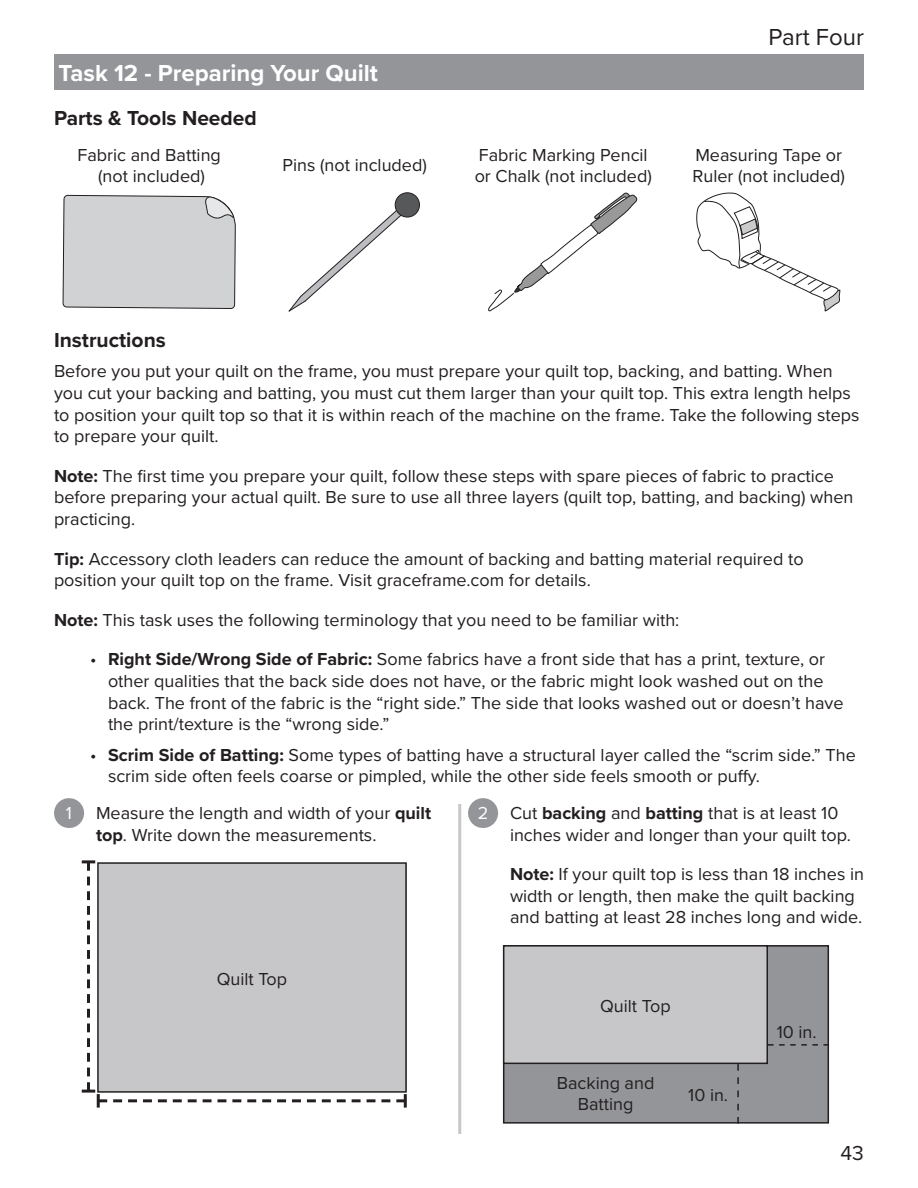
<style>
.page{position:relative;width:918px;height:1188px;background:#fff}
.page>*{position:absolute;margin:0;border:0;box-sizing:border-box;transform-origin:0 0}
.H1_-_Heading_1__In_TOC{font:700 24px "Proxima Nova";color:#fff}
.t1{font:24px "Proxima Nova";color:#231f20}
.H2Con_-_Heading_2_Continued__No_TOC{font:700 21px "Proxima Nova";color:#231f20}
.t2{font:21px "Proxima Nova";color:#231f20}
.B_-_Body{font:18px/21.6px "Proxima Nova";color:#231f20}
.RN_-_Run_In_Note{font:18px/21.6px "Proxima Nova";color:#231f20}
.RT_-_Run_In_Tip{font:18px/21.6px "Proxima Nova";color:#231f20}
.P__-_Part_Number{font:18px/21.6px "Proxima Nova";color:#231f20}
.PL_-_Picture_Label{font:18px/21.6px "Proxima Nova";color:#231f20;text-align:center}
.t3{font:18px "Proxima Nova";color:#fff}
.s1{font-weight:700}
.s2{color:#fff}
</style>
<div class="page">
<div style="left:54px;top:54px;width:810px;height:36px;background:#939598"></div>
<svg style="left:62px;top:195px;width:174px;height:114px;background:#cdced0"></svg>
<div style="left:395px;top:193px;width:24px;height:24px;background:#57585a;border-radius:50%"></div>
<div style="left:395px;top:193px;width:25px;height:24px;border:1px solid #231f20;border-radius:50%"></div>
<svg style="left:289px;top:210px;width:112px;height:101px"></svg>
<svg style="left:488px;top:193px;width:149px;height:119px"></svg>
<svg style="left:696px;top:192px;width:144px;height:119px"></svg>
<svg style="left:69px;top:798px;width:16px;height:30px"></svg>
<div style="left:98px;top:863px;width:308px;height:229px;background:#c7c7c9"></div>
<div style="left:97px;top:862px;width:310px;height:231px;border:2px solid #231f20"></div>
<svg style="left:483px;top:798px;width:16px;height:30px"></svg>
<div style="left:504px;top:946px;width:324px;height:177px;background:#939598"></div>
<div style="left:503px;top:945px;width:326px;height:179px;border:2px solid #231f20"></div>
<div style="left:504px;top:946px;width:263px;height:117px;background:#c7c7c9"></div>
<div style="left:503px;top:945px;width:265px;height:119px;border:2px solid #231f20"></div>
<svg style="left:768px;top:1044px;width:61px;height:2px"></svg>
<svg style="left:737px;top:1064px;width:2px;height:60px"></svg>
<svg style="left:100px;top:1099px;width:304px;height:3px"></svg>
<hr style="left:404px;top:1094px;width:3px;height:14px;background:#231f20">
<hr style="left:97px;top:1094px;width:3px;height:14px;background:#231f20">
<svg style="left:82px;top:860px;width:13px;height:233px"></svg>
<hr style="left:458px;top:804px;width:3px;height:330px;background:#c7c7c9">
<h1 class="t1" style="left:769px;top:20px;width:97px">Part Four</h1>
<p class="H1_-_Heading_1__In_TOC" style="left:58px;top:56px;width:321px">Task 12 - Preparing Your Quilt</p>
<p class="H2Con_-_Heading_2_Continued__No_TOC" style="left:54px;top:102px;width:204px">Parts &amp; Tools Needed</p>
<p class="P__-_Part_Number" style="left:78px;top:143px;width:145px;text-align:center">Fabric and Batting (not included)</p>
<p class="P__-_Part_Number" style="left:283px;top:154px;width:146px">Pins (not included)</p>
<p class="P__-_Part_Number" style="left:475px;top:143px;width:179px">Fabric Marking Pencil or Chalk (not included)</p>
<p class="P__-_Part_Number" style="left:693px;top:143px;width:154px">Measuring Tape or<br>Ruler (not included)</p>
<p class="H2Con_-_Heading_2_Continued__No_TOC" style="left:54px;top:324px;width:113px">Instructions</p>
<p class="B_-_Body" style="left:54px;top:360px;width:807px">Before you put your quilt on the frame, you must prepare your quilt top, backing, and batting. When you cut your backing and batting, you must cut them larger than your quilt top. This extra length helps to position your quilt top so that it is within reach of the machine on the frame. Take the following steps to prepare your quilt.</p>
<p class="RN_-_Run_In_Note" style="left:54px;top:464px;width:801px"><span class="s1">Note:</span> The first time you prepare your quilt, follow these steps with spare pieces of fabric to practice before preparing your actual quilt. Be sure to use all three layers (quilt top, batting, and backing) when practicing.</p>
<p class="RT_-_Run_In_Tip" style="left:54px;top:547px;width:751px"><span class="s1">Tip:</span> Accessory cloth leaders can reduce the amount of backing and batting material required to position your quilt top on the frame. Visit graceframe.com for details.</p>
<p class="RN_-_Run_In_Note" style="left:54px;top:608px;width:627px"><span class="s1">Note:</span> This task uses the following terminology that you need to be familiar with:</p>
<p class="B_-_Body" style="left:108px;top:648px;width:737px;text-indent:-18px">• <span class="s1">Right Side/Wrong Side of Fabric:</span> Some fabrics have a front side that has a print, texture, or other qualities that the back side does not have, or the fabric might look washed out on the back. The front of the fabric is the “right side.” The side that looks washed out or doesn’t have the print/texture is the “wrong side.”</p>
<p class="B_-_Body" style="left:108px;top:743px;width:749px;text-indent:-18px">• <span class="s1">Scrim Side of Batting:</span> Some types of batting have a structural layer called the “scrim side.” The scrim side often feels coarse or pimpled, while the other side feels smooth or puffy.</p>
<p class="t3" style="left:66px;top:800px;width:8px">1</p>
<p class="B_-_Body" style="left:96px;top:802px;width:337px">Measure the length and width of your <span class="s1">quilt top</span>. Write down the measurements.</p>
<p class="B_-_Body" style="left:510px;top:802px;width:343px;text-indent:-32px"><span class="s2">2</span> Cut <span class="s1">backing</span> and <span class="s1">batting</span> that is at least 10 inches wider and longer than your quilt top.</p>
<p class="RN_-_Run_In_Note" style="left:510px;top:863px;width:356px"><span class="s1">Note:</span> If your quilt top is less than 18 inches in width or length, then make the quilt backing and batting at least 28 inches long and wide.</p>
<p class="PL_-_Picture_Label" style="left:217px;top:967px;width:72px">Quilt Top</p>
<p class="PL_-_Picture_Label" style="left:600px;top:994px;width:72px">Quilt Top</p>
<p class="PL_-_Picture_Label" style="left:557px;top:1071px;width:99px">Backing and<br>Batting</p>
<p class="PL_-_Picture_Label" style="left:688px;top:1083px;width:41px">10 in.</p>
<p class="PL_-_Picture_Label" style="left:777px;top:1020px;width:41px">10 in.</p>
<p class="t2" style="left:841px;top:1138px;width:25px">43</p>
</div>
